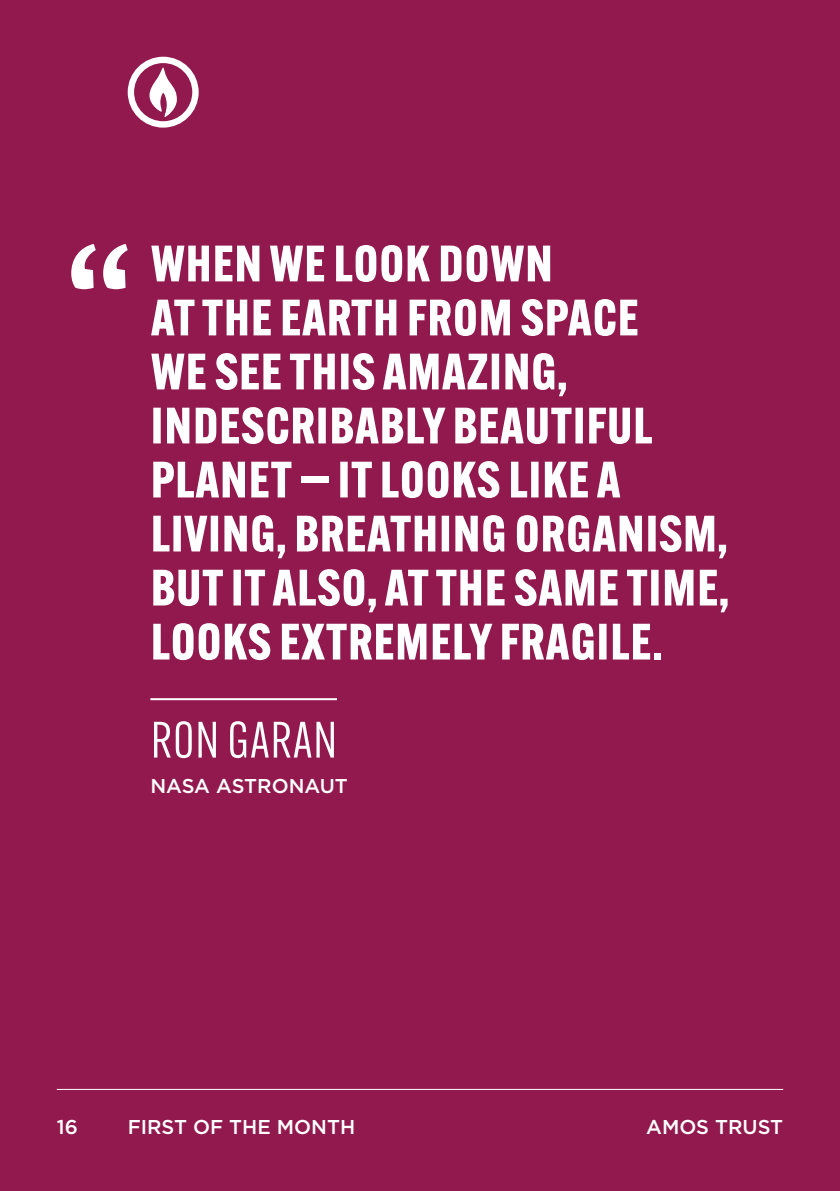
<style>
.page{position:relative;width:840px;height:1191px;background:#fff}
.page>*{position:absolute;margin:0;border:0;box-sizing:border-box;transform-origin:0 0}
.t1{font:700 50px/54px "Alternate Gothic ATF";letter-spacing:.02em;color:#fff}
.t2{font:50px "Alternate Gothic ATF";letter-spacing:.02em;color:#fff}
.t3{font:500 20px "Gotham";color:#fff}
</style>
<div class="page">
<div style="left:0;top:0;width:839px;height:1191px;background:#91194d"></div>
<svg style="left:128px;top:57px;width:70px;height:71px"></svg>
<hr style="left:57px;top:1089px;width:725px;height:1px;background:#fff">
<hr style="left:150px;top:698px;width:187px;height:2px;background:#fff">
<svg style="left:71px;top:244px;width:57px;height:45px"></svg>
<p class="t1" style="left:151px;top:236px;width:579px">WHEN WE LOOK DOWN<br>AT THE EARTH FROM SPACE<br>WE SEE THIS AMAZING,<br>INDESCRIBABLY BEAUTIFUL<br>PLANET — IT LOOKS LIKE A<br>LIVING, BREATHING ORGANISM,<br>BUT IT ALSO, AT THE SAME TIME,<br>LOOKS EXTREMELY FRAGILE.</p>
<p class="t2" style="left:151px;top:709px;width:187px">RON GARAN</p>
<p class="t3" style="left:150px;top:772px;width:199px">NASA ASTRONAUT</p>
<p class="t3" style="left:57px;top:1114px;width:23px">16</p>
<p class="t3" style="left:128px;top:1114px;width:229px">FIRST OF THE MONTH</p>
<p class="t3" style="left:645px;top:1114px;width:138px">AMOS TRUST</p>
</div>
